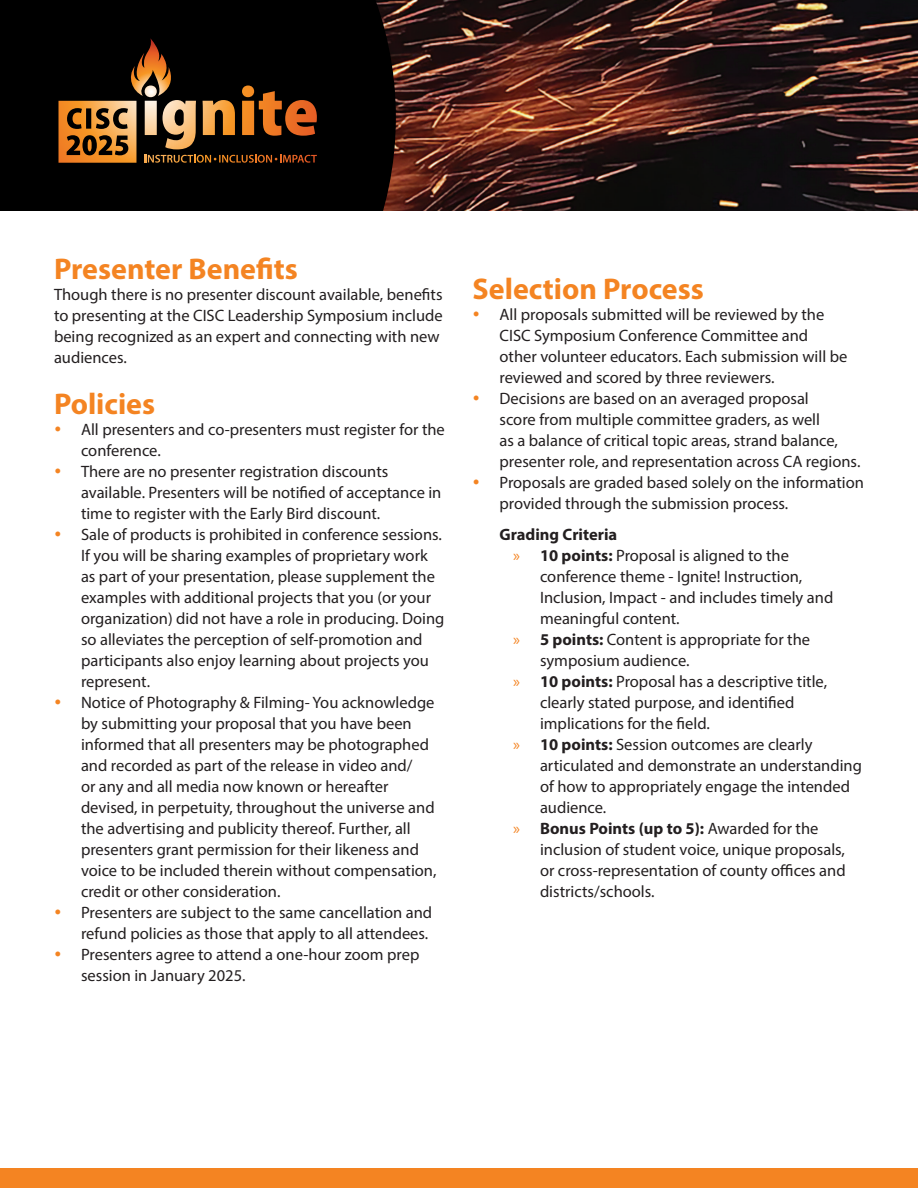
<style>
.page{position:relative;width:918px;height:1188px;background:#fff}
.page>*{position:absolute;margin:0;border:0;box-sizing:border-box;transform-origin:0 0}
.Heading_1{font:700 30px "Myriad Pro";color:#f48422}
.Body{font:16.5px/21px "Myriad Pro";color:#231f20}
.t1{font:700 16.5px "Myriad Pro";color:#231f20}
.s1{color:#f48422}
.s2{font-weight:700}
</style>
<div class="page">
<img style="left:396px;top:0;width:522px;height:211px">
<div style="left:0;top:0;width:396px;height:211px;background:#000"></div>
<svg style="left:58px;top:38px;width:259px;height:125px;background:#492f16"></svg>
<div style="left:0;top:1169px;width:918px;height:19px;background:#f48422"></div>
<p class="Heading_1" style="left:54px;top:249px;width:245px">Presenter Benefits</p>
<p class="Body" style="left:54px;top:283px;width:390px">Though there is no presenter discount available, benefits to presenting at the CISC Leadership Symposium include being recognized as an expert and connecting with new audiences.</p>
<p class="Heading_1" style="left:54px;top:384px;width:103px">Policies</p>
<p class="Body" style="left:81px;top:418px;width:365px">All presenters and co-presenters must register for the conference.</p>
<p class="Body" style="left:81px;top:460px;width:362px">There are no presenter registration discounts available. Presenters will be notified of acceptance in time to register with the Early Bird discount.</p>
<p class="Body" style="left:81px;top:523px;width:365px">Sale of products is prohibited in conference sessions.<br>If you will be sharing examples of proprietary work as part of your presentation, please supplement the examples with additional projects that you (or your organization) did not have a role in producing. Doing so alleviates the perception of self-promotion and participants also enjoy learning about projects you represent.</p>
<p class="Body" style="left:81px;top:691px;width:357px">Notice of Photography &amp; Filming- You acknowledge by submitting your proposal that you have been informed that all presenters may be photographed and recorded as part of the release in video and/<br>or any and all media now known or hereafter devised, in perpetuity, throughout the universe and the advertising and publicity thereof. Further, all presenters grant permission for their likeness and voice to be included therein without compensation, credit or other consideration.</p>
<p class="Body" style="left:81px;top:901px;width:353px">Presenters are subject to the same cancellation and refund policies as those that apply to all attendees.</p>
<p class="Body" style="left:81px;top:943px;width:340px">Presenters agree to attend a one-hour zoom prep session in January 2025.</p>
<p class="Heading_1" style="left:472px;top:269px;width:233px">Selection Process</p>
<p class="Body" style="left:500px;top:303px;width:349px">All proposals submitted will be reviewed by the CISC Symposium Conference Committee and other volunteer educators. Each submission will be reviewed and scored by three reviewers.</p>
<p class="Body" style="left:500px;top:387px;width:362px">Decisions are based on an averaged proposal<br>score from multiple committee graders, as well<br>as a balance of critical topic areas, strand balance, presenter role, and representation across CA regions.</p>
<p class="Body" style="left:500px;top:471px;width:366px">Proposals are graded based solely on the information provided through the submission process.</p>
<p class="t1" style="left:500px;top:524px;width:119px">Grading Criteria</p>
<p class="Body" style="left:540px;top:545px;width:295px;text-indent:-27px"><span class="s1">»</span> <span class="s2">10 points:</span> Proposal is aligned to the conference theme - Ignite! Instruction, Inclusion, Impact - and includes timely and meaningful content.</p>
<p class="Body" style="left:540px;top:629px;width:272px;text-indent:-27px"><span class="s1">»</span> <span class="s2">5 points:</span> Content is appropriate for the symposium audience.</p>
<p class="Body" style="left:540px;top:671px;width:289px;text-indent:-27px"><span class="s1">»</span> <span class="s2">10 points:</span> Proposal has a descriptive title, clearly stated purpose, and identified implications for the field.</p>
<p class="Body" style="left:540px;top:734px;width:324px;text-indent:-27px"><span class="s1">»</span> <span class="s2">10 points:</span> Session outcomes are clearly articulated and demonstrate an understanding of how to appropriately engage the intended audience.</p>
<p class="Body" style="left:540px;top:818px;width:307px;text-indent:-27px"><span class="s1">»</span> <span class="s2">Bonus Points (up to 5):</span> Awarded for the inclusion of student voice, unique proposals, or cross-representation of county offices and districts/schools.</p>
</div>
